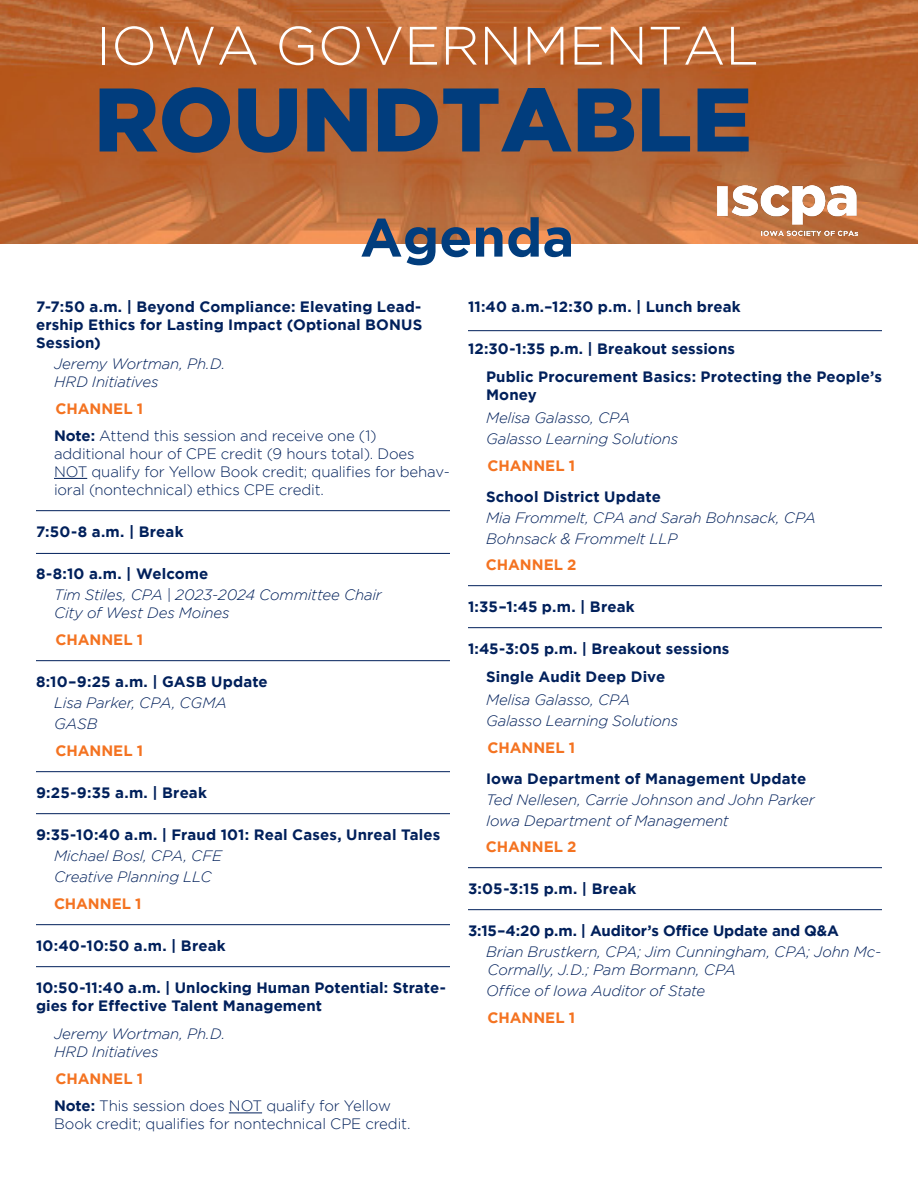
<style>
.page{position:relative;width:918px;height:1188px;background:#fff}
.page>*{position:absolute;margin:0;border:0;box-sizing:border-box;transform-origin:0 0}
.Session_Descrip{font:900 90px "Gotham";color:#013d7d}
.Session_Descrip-2{font:300 54px "Gotham";color:#fff}
.Session_Descrip-3{font:700 54px "Gotham";color:#013d7d}
.Time__Session_Title{font:700 15px/18px "Gotham";letter-spacing:.01em;color:#00205b;text-align:justify}
.Time__Session_Title-2{font:italic 300 15px/18px "Gotham";letter-spacing:-.01em;color:#00205b}
.Time__Session_Title-3{font:300 15px/18px "Gotham";letter-spacing:-.01em;color:#00205b}
.Time__Session_Title-4{font:700 15px "Gotham";color:#f47321}
.Speaker_name{font:700 15px/18px "Gotham";letter-spacing:.01em;color:#00205b}
.Time__Session_Title-5{font:700 15px "Gotham";letter-spacing:-.01em;color:#00205b}
.s1{font-weight:700}
</style>
<div class="page">
<img style="left:0;top:0;width:918px;height:244px">
<hr style="left:54px;top:478px;width:33px;height:1px;background:#00205b">
<hr style="left:36px;top:510px;width:414px;height:1px;background:#00205b">
<hr style="left:36px;top:553px;width:414px;height:1px;background:#00205b">
<hr style="left:36px;top:660px;width:414px;height:1px;background:#00205b">
<hr style="left:36px;top:771px;width:414px;height:1px;background:#00205b">
<hr style="left:36px;top:813px;width:414px;height:1px;background:#00205b">
<hr style="left:36px;top:924px;width:414px;height:1px;background:#00205b">
<hr style="left:36px;top:966px;width:414px;height:1px;background:#00205b">
<hr style="left:229px;top:1113px;width:33px;height:1px;background:#00205b">
<hr style="left:468px;top:330px;width:414px;height:1px;background:#00205b">
<hr style="left:468px;top:585px;width:414px;height:1px;background:#00205b">
<hr style="left:468px;top:627px;width:414px;height:1px;background:#00205b">
<hr style="left:468px;top:867px;width:414px;height:1px;background:#00205b">
<hr style="left:468px;top:909px;width:414px;height:1px;background:#00205b">
<img style="left:717px;top:185px;width:141px;height:51px">
<p class="Session_Descrip-2" style="left:96px;top:16px;width:664px">IOWA GOVERNMENTAL</p>
<p class="Session_Descrip" style="left:94px;top:68px;width:659px">ROUNDTABLE</p>
<p class="Session_Descrip-3" style="left:360px;top:206px;width:216px">Agenda</p>
<p class="Time__Session_Title" style="left:36px;top:297px;width:388px">7-7:50 a.m. | Beyond Compliance: Elevating Lead&shy;ership Ethics for Lasting Impact (Optional BONUS Session)</p>
<p class="Time__Session_Title-2" style="left:54px;top:354px;width:173px">Jeremy Wortman, Ph.D.</p>
<p class="Time__Session_Title-2" style="left:54px;top:372px;width:106px">HRD Initiatives</p>
<p class="Time__Session_Title-4" style="left:56px;top:400px;width:89px">CHANNEL 1</p>
<p class="Time__Session_Title-3" style="left:54px;top:426px;width:398px"><span class="s1">Note:</span> Attend this session and receive one (1) additional hour of CPE credit (9 hours total). Does NOT qualify for Yellow Book credit; qualifies for behav&shy;ioral (nontechnical) ethics CPE credit.</p>
<p class="Time__Session_Title" style="left:36px;top:522px;width:149px">7:50-8 a.m. | Break</p>
<p class="Time__Session_Title" style="left:36px;top:564px;width:174px">8-8:10 a.m. | Welcome</p>
<p class="Time__Session_Title-2" style="left:54px;top:585px;width:329px">Tim Stiles, CPA | 2023-2024 Committee Chair<br>City of West Des Moines</p>
<p class="Time__Session_Title-4" style="left:56px;top:631px;width:89px">CHANNEL 1</p>
<p class="Time__Session_Title" style="left:36px;top:672px;width:233px">8:10–9:25 a.m. | GASB Update</p>
<p class="Time__Session_Title-2" style="left:54px;top:693px;width:174px">Lisa Parker, CPA, CGMA</p>
<p class="Time__Session_Title-2" style="left:54px;top:714px;width:45px">GASB</p>
<p class="Time__Session_Title-4" style="left:56px;top:742px;width:89px">CHANNEL 1</p>
<p class="Time__Session_Title" style="left:36px;top:783px;width:172px">9:25-9:35 a.m. | Break</p>
<p class="Time__Session_Title" style="left:36px;top:825px;width:406px">9:35-10:40 a.m. | Fraud 101: Real Cases, Unreal Tales</p>
<p class="Time__Session_Title-2" style="left:54px;top:846px;width:169px">Michael Bosl, CPA, CFE</p>
<p class="Time__Session_Title-2" style="left:54px;top:867px;width:159px">Creative Planning LLC</p>
<p class="Time__Session_Title-4" style="left:54px;top:895px;width:89px">CHANNEL 1</p>
<p class="Time__Session_Title" style="left:36px;top:936px;width:191px">10:40-10:50 a.m. | Break</p>
<p class="Time__Session_Title" style="left:36px;top:978px;width:411px">10:50-11:40 a.m. | Unlocking Human Potential: Strate&shy;gies for Effective Talent Management</p>
<p class="Time__Session_Title-2" style="left:54px;top:1025px;width:173px">Jeremy Wortman, Ph.D.</p>
<p class="Time__Session_Title-2" style="left:54px;top:1043px;width:106px">HRD Initiatives</p>
<p class="Time__Session_Title-4" style="left:56px;top:1070px;width:89px">CHANNEL 1</p>
<p class="Time__Session_Title-3" style="left:54px;top:1097px;width:358px"><span class="s1">Note:</span> This session does NOT qualify for Yellow<br>Book credit; qualifies for nontechnical CPE credit.</p>
<p class="Time__Session_Title" style="left:468px;top:297px;width:274px">11:40 a.m.–12:30 p.m. | Lunch break</p>
<p class="Time__Session_Title" style="left:468px;top:339px;width:269px">12:30-1:35 p.m. | Breakout sessions</p>
<p class="Speaker_name" style="left:486px;top:367px;width:397px">Public Procurement Basics: Protecting the People’s<br>Money</p>
<p class="Time__Session_Title-2" style="left:486px;top:408px;width:146px">Melisa Galasso, CPA</p>
<p class="Time__Session_Title-2" style="left:486px;top:429px;width:194px">Galasso Learning Solutions</p>
<p class="Time__Session_Title-4" style="left:488px;top:457px;width:89px">CHANNEL 1</p>
<p class="Time__Session_Title" style="left:486px;top:487px;width:177px">School District Update</p>
<p class="Time__Session_Title-2" style="left:486px;top:509px;width:331px">Mia Frommelt, CPA and Sarah Bohnsack, CPA</p>
<p class="Time__Session_Title-2" style="left:486px;top:530px;width:193px">Bohnsack &amp; Frommelt LLP</p>
<p class="Time__Session_Title-4" style="left:486px;top:556px;width:92px">CHANNEL 2</p>
<p class="Time__Session_Title" style="left:468px;top:597px;width:168px">1:35–1:45 p.m. | Break</p>
<p class="Time__Session_Title" style="left:468px;top:639px;width:263px">1:45-3:05 p.m. | Breakout sessions</p>
<p class="Speaker_name" style="left:486px;top:667px;width:181px">Single Audit Deep Dive</p>
<p class="Time__Session_Title-2" style="left:486px;top:690px;width:146px">Melisa Galasso, CPA</p>
<p class="Time__Session_Title-2" style="left:486px;top:711px;width:194px">Galasso Learning Solutions</p>
<p class="Time__Session_Title-4" style="left:488px;top:739px;width:89px">CHANNEL 1</p>
<p class="Time__Session_Title" style="left:486px;top:769px;width:322px">Iowa Department of Management Update</p>
<p class="Time__Session_Title-2" style="left:486px;top:791px;width:330px">Ted Nellesen, Carrie Johnson and John Parker</p>
<p class="Time__Session_Title-2" style="left:486px;top:812px;width:244px">Iowa Department of Management</p>
<p class="Time__Session_Title-4" style="left:486px;top:838px;width:92px">CHANNEL 2</p>
<p class="Time__Session_Title" style="left:468px;top:879px;width:170px">3:05-3:15 p.m. | Break</p>
<p class="Time__Session_Title-5" style="left:468px;top:922px;width:373px">3:15–4:20 p.m. | Auditor’s Office Update and Q&amp;A</p>
<p class="Time__Session_Title-2" style="left:486px;top:942px;width:397px">Brian Brustkern, CPA; Jim Cunningham, CPA; John Mc-<br>Cormally, J.D.; Pam Bormann, CPA</p>
<p class="Time__Session_Title-2" style="left:486px;top:981px;width:221px">Office of Iowa Auditor of State</p>
<p class="Time__Session_Title-4" style="left:488px;top:1009px;width:89px">CHANNEL 1</p>
</div>
